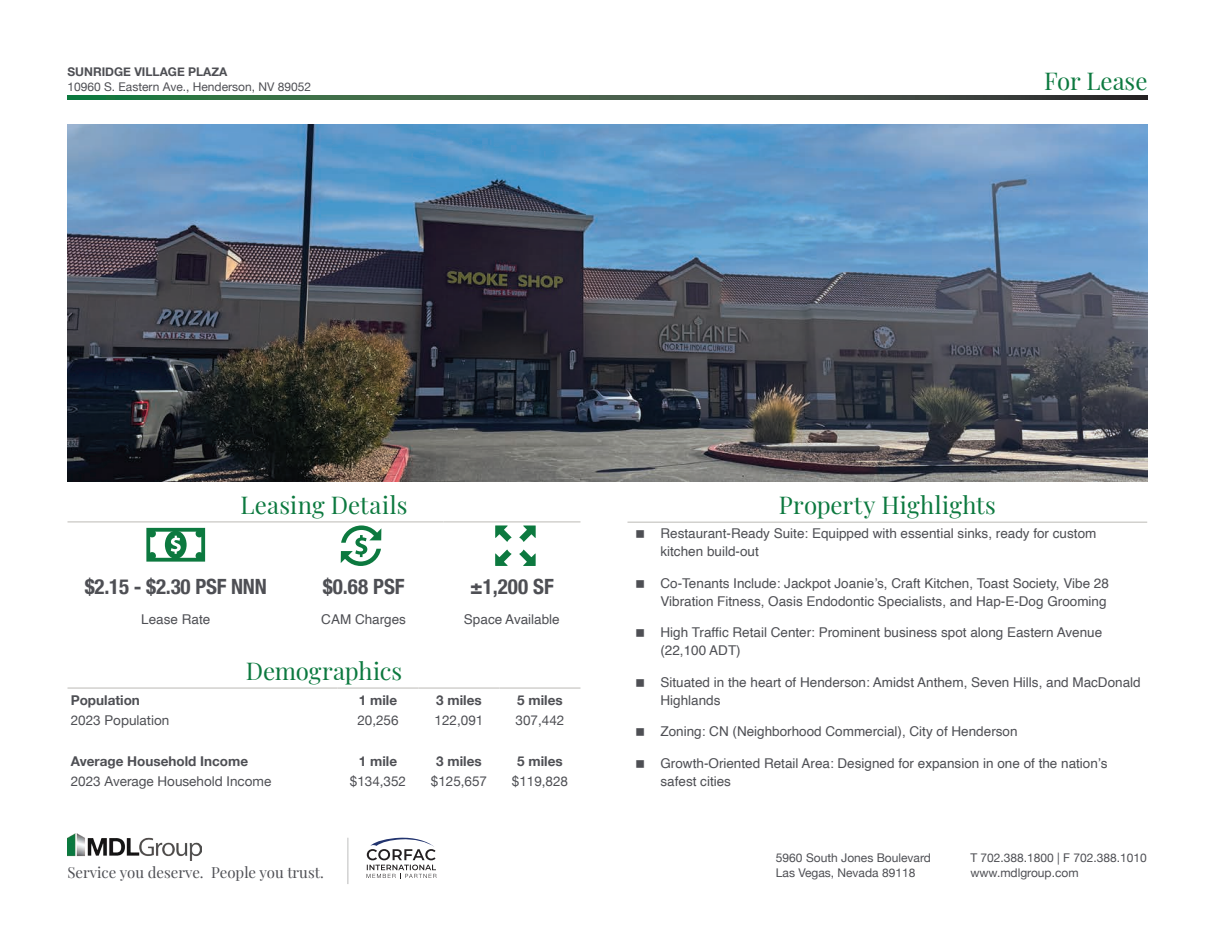
<style>
.page{position:relative;width:1215px;height:945px;background:#fff}
.page>*{position:absolute;margin:0;border:0;box-sizing:border-box;transform-origin:0 0}
.t1{font:24px "Playfair Display";letter-spacing:.005em;color:#0c793f}
.t2{font:700 condensed 21px "Helvetica Neue";letter-spacing:-.005em;color:#4e4f54}
.t3{font:15px "Playfair Display";color:#4e4f54}
.t4{font:13.5px/18px "Helvetica";color:#4e4f54}
.t5{font:13.5px "Helvetica Neue";color:#4e4f54}
.t6{font:700 13.5px "Helvetica Neue";color:#4e4f54}
.t7{font:12px/14.4px "Helvetica Neue";color:#4e4f54}
.t8{font:700 12px "Helvetica Neue";color:#4e4f54}
</style>
<div class="page">
<svg style="left:68px;top:95px;width:1080px;height:5px;background:#3b5b44"></svg>
<img style="left:68px;top:833px;width:133px;height:28px">
<svg style="left:367px;top:838px;width:69px;height:41px"></svg>
<hr style="left:347px;top:838px;width:1px;height:46px;background:#4d4e4d">
<img style="left:68px;top:124px;width:1079px;height:358px">
<hr style="left:68px;top:521px;width:216px;height:2px;background:#d2d1ce">
<hr style="left:284px;top:521px;width:159px;height:2px;background:#d2d1ce">
<hr style="left:443px;top:521px;width:137px;height:2px;background:#d2d1ce">
<svg style="left:146px;top:528px;width:59px;height:34px"></svg>
<svg style="left:341px;top:525px;width:40px;height:41px"></svg>
<svg style="left:495px;top:525px;width:41px;height:41px"></svg>
<hr style="left:627px;top:521px;width:520px;height:2px;background:#d2d1ce">
<hr style="left:68px;top:687px;width:270px;height:2px;background:#d2d1ce">
<hr style="left:338px;top:687px;width:80px;height:2px;background:#d2d1ce">
<hr style="left:418px;top:687px;width:82px;height:2px;background:#d2d1ce">
<hr style="left:500px;top:687px;width:80px;height:2px;background:#d2d1ce">
<p class="t8" style="left:68px;top:63px;width:161px">SUNRIDGE VILLAGE PLAZA</p>
<p class="t7" style="left:68px;top:80px;width:245px">10960 S. Eastern Ave., Henderson, NV 89052</p>
<h1 class="t1" style="left:1044px;top:63px;width:105px">For Lease</h1>
<h1 class="t1" style="left:241px;top:487px;width:168px">Leasing Details</h1>
<h2 class="t2" style="left:85px;top:569px;width:184px">$2.15 - $2.30 PSF NNN</h2>
<h2 class="t2" style="left:323px;top:569px;width:83px">$0.68 PSF</h2>
<h2 class="t2" style="left:470px;top:569px;width:85px">±1,200 SF</h2>
<p class="t4" style="left:141px;top:611px;width:71px">Lease Rate</p>
<p class="t4" style="left:321px;top:611px;width:86px">CAM Charges</p>
<p class="t4" style="left:464px;top:611px;width:97px">Space Available</p>
<h1 class="t1" style="left:246px;top:652px;width:158px">Demographics</h1>
<p class="t6" style="left:71px;top:689px;width:71px">Population</p>
<p class="t6" style="left:359px;top:689px;width:40px">1 mile</p>
<p class="t6" style="left:436px;top:689px;width:47px">3 miles</p>
<p class="t6" style="left:517px;top:689px;width:47px">5 miles</p>
<p class="t5" style="left:71px;top:710px;width:100px">2023 Population</p>
<p class="t5" style="left:357px;top:710px;width:43px">20,256</p>
<p class="t5" style="left:435px;top:710px;width:50px">122,091</p>
<p class="t5" style="left:516px;top:710px;width:50px">307,442</p>
<p class="t6" style="left:71px;top:750px;width:179px">Average Household Income</p>
<p class="t6" style="left:359px;top:750px;width:40px">1 mile</p>
<p class="t6" style="left:436px;top:750px;width:47px">3 miles</p>
<p class="t6" style="left:517px;top:750px;width:47px">5 miles</p>
<p class="t5" style="left:71px;top:771px;width:202px">2023 Average Household Income</p>
<p class="t5" style="left:350px;top:771px;width:58px">$134,352</p>
<p class="t5" style="left:431px;top:771px;width:58px">$125,657</p>
<p class="t5" style="left:512px;top:771px;width:58px">$119,828</p>
<h1 class="t1" style="left:779px;top:487px;width:219px">Property Highlights</h1>
<p class="t4" style="left:660px;top:525px;width:437px">Restaurant-Ready Suite: Equipped with essential sinks, ready for custom kitchen build-out</p>
<p class="t4" style="left:660px;top:575px;width:450px">Co-Tenants Include: Jackpot Joanie’s, Craft Kitchen, Toast Society, Vibe 28<br>Vibration Fitness, Oasis Endodontic Specialists, and Hap-E-Dog Grooming</p>
<p class="t4" style="left:660px;top:624px;width:443px">High Traffic Retail Center: Prominent business spot along Eastern Avenue (22,100 ADT)</p>
<p class="t4" style="left:660px;top:674px;width:482px">Situated in the heart of Henderson: Amidst Anthem, Seven Hills, and MacDonald<br>Highlands</p>
<p class="t4" style="left:660px;top:723px;width:359px">Zoning: CN (Neighborhood Commercial), City of Henderson</p>
<p class="t4" style="left:660px;top:754px;width:449px">Growth-Oriented Retail Area: Designed for expansion in one of the nation’s safest cities</p>
<p class="t7" style="left:776px;top:852px;width:156px">5960 South Jones Boulevard<br>Las Vegas, Nevada 89118</p>
<p class="t7" style="left:970px;top:852px;width:178px">T 702.388.1800 | F 702.388.1010</p>
<p class="t3" style="left:68px;top:860px;width:258px">Service you deserve. People you trust.</p>
<p class="t7" style="left:970px;top:866px;width:110px">www.mdlgroup.com</p>
</div>
